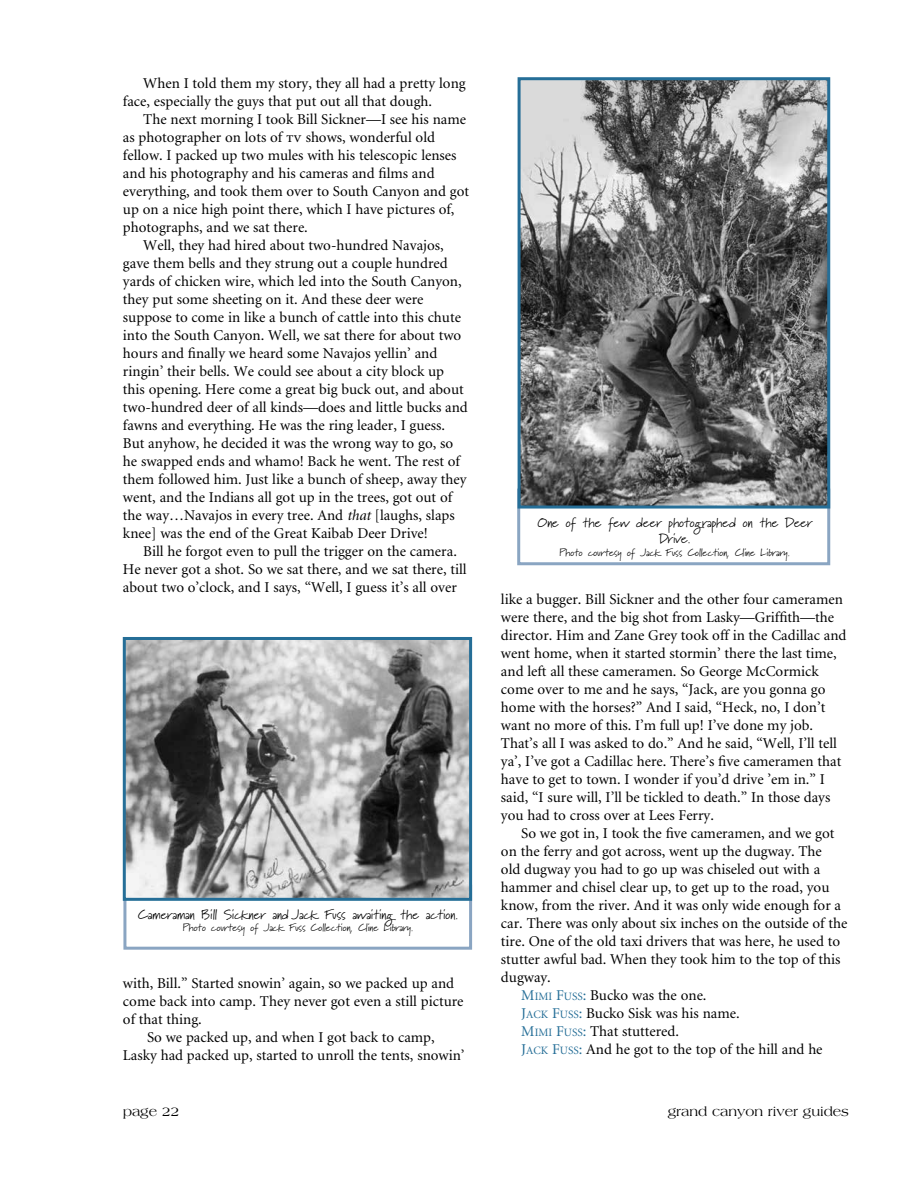
<style>
.page{position:relative;width:918px;height:1188px;background:#fff}
.page>*{position:absolute;margin:0;border:0;box-sizing:border-box;transform-origin:0 0}
.t1{font:15px/18px "Minion";color:#000}
.t2{font:13.5px/16.2px "Marydale";color:#000;text-align:center}
.t3{font:13.5px "Americana";color:#000}
.t4{font:10.5px "Marydale";color:#000}
.s1{font-family:"Minion Exp"}
.s2{font-style:italic}
.s3{color:#256e97}
.s4{font-size:11.25px;color:#256e97}
.s5{font-family:"Minion Exp";color:#256e97}
</style>
<div class="page">
<div style="left:123px;top:885px;width:349px;height:65px;border:3px solid #8aa5c2"></div>
<div style="left:517px;top:489px;width:313px;height:76px;border:3px solid #8aa5c2"></div>
<img style="left:127px;top:641px;width:341px;height:256px">
<div style="left:123px;top:637px;width:349px;height:264px;border:3px solid #256e97"></div>
<img style="left:522px;top:81px;width:304px;height:424px">
<div style="left:518px;top:77px;width:312px;height:432px;border:3px solid #256e97"></div>
<p class="t1" style="left:123px;top:75px;width:344px;text-indent:20px">When I told them my story, they all had a pretty long face, especially the guys that put out all that dough.</p>
<p class="t1" style="left:143px;top:111px;width:324px">The next morning I took Bill Sickner—I see his name</p>
<p class="t1" style="left:123px;top:129px;width:314px">as photographer on lots of <span class="s1">tv</span> shows, wonderful old</p>
<p class="t1" style="left:123px;top:147px;width:335px">fellow. I packed up two mules with his telescopic lenses</p>
<p class="t1" style="left:123px;top:165px;width:313px">and his photography and his cameras and films and</p>
<p class="t1" style="left:123px;top:183px;width:348px">everything, and took them over to South Canyon and got</p>
<p class="t1" style="left:123px;top:201px;width:333px">up on a nice high point there, which I have pictures of,</p>
<p class="t1" style="left:123px;top:219px;width:186px">photographs, and we sat there.</p>
<p class="t1" style="left:143px;top:237px;width:302px">Well, they had hired about two-hundred Navajos,</p>
<p class="t1" style="left:123px;top:255px;width:326px">gave them bells and they strung out a couple hundred</p>
<p class="t1" style="left:123px;top:273px;width:340px">yards of chicken wire, which led into the South Canyon,</p>
<p class="t1" style="left:123px;top:291px;width:302px">they put some sheeting on it. And these deer were</p>
<p class="t1" style="left:123px;top:309px;width:339px">suppose to come in like a bunch of cattle into this chute</p>
<p class="t1" style="left:123px;top:327px;width:340px">into the South Canyon. Well, we sat there for about two</p>
<p class="t1" style="left:123px;top:345px;width:316px">hours and finally we heard some Navajos yellin’ and</p>
<p class="t1" style="left:123px;top:363px;width:323px">ringin’ their bells. We could see about a city block up</p>
<p class="t1" style="left:123px;top:381px;width:342px">this opening. Here come a great big buck out, and about</p>
<p class="t1" style="left:123px;top:399px;width:346px">two-hundred deer of all kinds—does and little bucks and</p>
<p class="t1" style="left:123px;top:417px;width:324px">fawns and everything. He was the ring leader, I guess.</p>
<p class="t1" style="left:123px;top:435px;width:332px">But anyhow, he decided it was the wrong way to go, so</p>
<p class="t1" style="left:123px;top:453px;width:339px">he swapped ends and whamo! Back he went. The rest of</p>
<p class="t1" style="left:123px;top:471px;width:345px">them followed him. Just like a bunch of sheep, away they</p>
<p class="t1" style="left:123px;top:489px;width:331px">went, and the Indians all got up in the trees, got out of</p>
<p class="t1" style="left:123px;top:507px;width:333px">the way…Navajos in every tree. And <span class="s2">that</span> [laughs, slaps</p>
<p class="t1" style="left:123px;top:525px;width:306px">knee] was the end of the Great Kaibab Deer Drive!</p>
<p class="t1" style="left:143px;top:543px;width:315px">Bill he forgot even to pull the trigger on the camera.</p>
<p class="t1" style="left:123px;top:561px;width:345px">He never got a shot. So we sat there, and we sat there, till</p>
<p class="t1" style="left:123px;top:579px;width:335px">about two o’clock, and I says, “Well, I guess it’s all over</p>
<p class="t2" style="left:138px;top:906px;width:322px">Cameraman Bill Sickner and Jack Fuss awaiting the action.</p>
<p class="t4" style="left:183px;top:921px;width:232px">Photo courtesy of Jack Fuss Collection, Cline Library.</p>
<p class="t1" style="left:123px;top:975px;width:333px">with, Bill.” Started snowin’ again, so we packed up and</p>
<p class="t1" style="left:123px;top:993px;width:342px">come back into camp. They never got even a still picture</p>
<p class="t1" style="left:123px;top:1011px;width:80px">of that thing.</p>
<p class="t1" style="left:147px;top:1029px;width:289px">So we packed up, and when I got back to camp,</p>
<p class="t1" style="left:123px;top:1047px;width:343px">Lasky had packed up, started to unroll the tents, snowin’</p>
<p class="t2" style="left:538px;top:515px;width:276px">One of the few deer photographed on the Deer<br>Drive.</p>
<p class="t4" style="left:560px;top:546px;width:232px">Photo courtesy of Jack Fuss Collection, Cline Library.</p>
<p class="t1" style="left:501px;top:591px;width:347px">like a bugger. Bill Sickner and the other four cameramen were there, and the big shot from Lasky—Griffith—the director. Him and Zane Grey took off in the Cadillac and went home, when it started stormin’ there the last time, and left all these cameramen. So George McCormick come over to me and he says, “Jack, are you gonna go home with the horses?” And I said, “Heck, no, I don’t want no more of this. I’m full up! I’ve done my job.<br>That’s all I was asked to do.” And he said, “Well, I’ll tell ya’, I’ve got a Cadillac here. There’s five cameramen that have to get to town. I wonder if you’d drive ’em in.” I said, “I sure will, I’ll be tickled to death.” In those days you had to cross over at Lees Ferry.</p>
<p class="t1" style="left:521px;top:825px;width:315px">So we got in, I took the five cameramen, and we got</p>
<p class="t1" style="left:501px;top:843px;width:322px">on the ferry and got across, went up the dugway. The</p>
<p class="t1" style="left:501px;top:861px;width:321px">old dugway you had to go up was chiseled out with a</p>
<p class="t1" style="left:501px;top:879px;width:330px">hammer and chisel clear up, to get up to the road, you</p>
<p class="t1" style="left:501px;top:897px;width:342px">know, from the river. And it was only wide enough for a</p>
<p class="t1" style="left:501px;top:915px;width:348px">car. There was only about six inches on the outside of the</p>
<p class="t1" style="left:501px;top:933px;width:341px">tire. One of the old taxi drivers that was here, he used to</p>
<p class="t1" style="left:501px;top:951px;width:341px">stutter awful bad. When they took him to the top of this</p>
<p class="t1" style="left:501px;top:969px;width:51px">dugway.</p>
<p class="t1" style="left:521px;top:987px;width:187px"><span class="s3">M</span><span class="s4">IMI</span> <span class="s3">F</span><span class="s4">USS</span><span class="s5">:</span> Bucko was the one.</p>
<p class="t1" style="left:521px;top:1005px;width:220px"><span class="s3">J</span><span class="s4">ACK</span> <span class="s3">F</span><span class="s4">USS</span><span class="s5">:</span> Bucko Sisk was his name.</p>
<p class="t1" style="left:521px;top:1023px;width:159px"><span class="s3">M</span><span class="s4">IMI</span> <span class="s3">F</span><span class="s4">USS</span><span class="s5">:</span> That stuttered.</p>
<p class="t1" style="left:521px;top:1041px;width:303px"><span class="s3">J</span><span class="s4">ACK</span> <span class="s3">F</span><span class="s4">USS</span><span class="s5">:</span> And he got to the top of the hill and he</p>
<p class="t3" style="left:123px;top:1104px;width:58px">page 22</p>
<p class="t3" style="left:668px;top:1104px;width:183px">grand canyon river guides</p>
</div>
